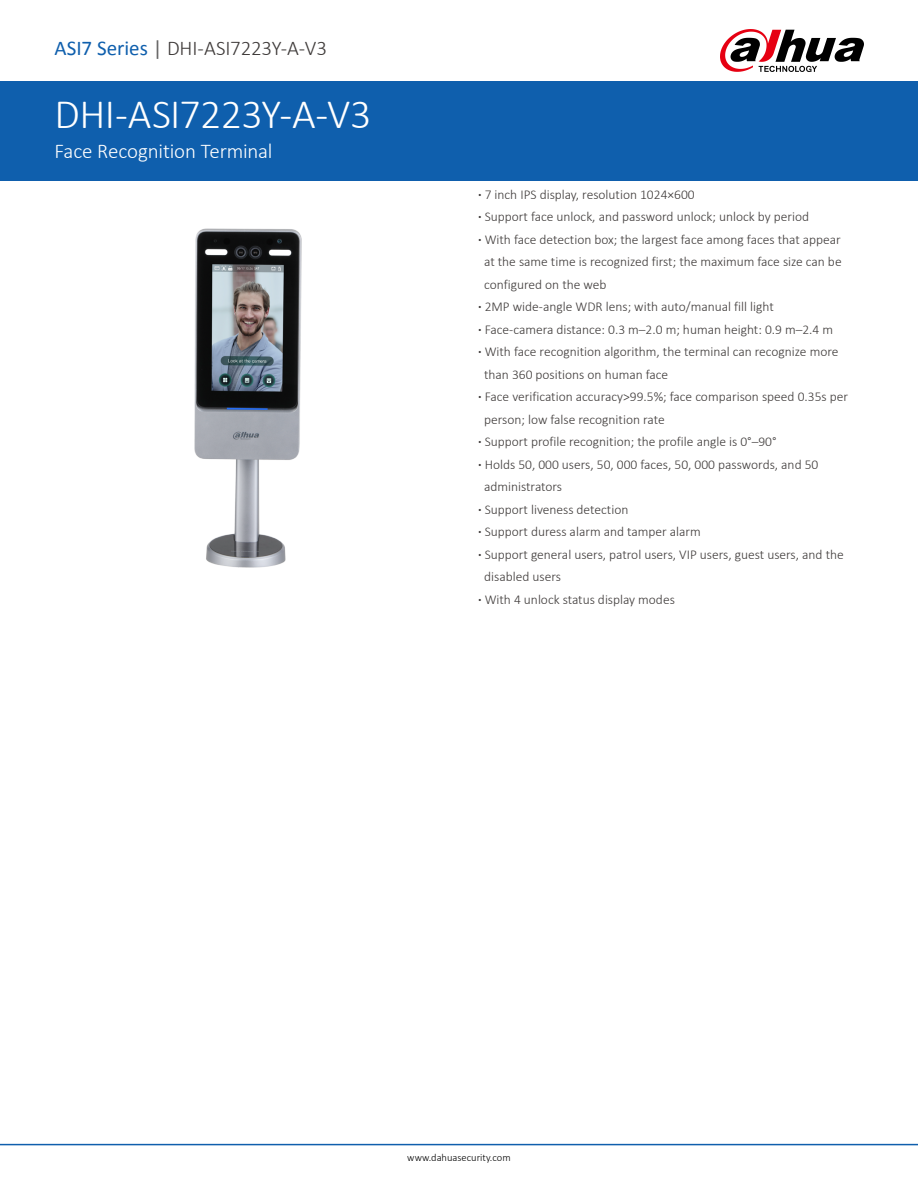
<style>
.page{position:relative;width:918px;height:1188px;background:#fff}
.page>*{position:absolute;margin:0;border:0;box-sizing:border-box;transform-origin:0 0}
.t1{font:300 42px "Calibri";letter-spacing:-.015em;color:#fff}
.t2{font:300 21px "Calibri";letter-spacing:-.01em;color:#3e3a39}
.t3{font:300 21px "Calibri";letter-spacing:-.01em;color:#fff}
.t4{font:300 13.5px "Calibri";color:#3e3a39}
.t5{font:300 10.5px "Calibri";color:#000}
.s1{font-weight:400;color:#0f5fad}
.s2{font-weight:400;color:#656464}
.s3{font-weight:700}
</style>
<div class="page">
<div style="left:0;top:81px;width:918px;height:100px;background:#0f5fad"></div>
<hr style="left:0;top:1144px;width:918px;height:1px;background:#0f5fad">
<svg style="left:720px;top:29px;width:144px;height:43px"></svg>
<img style="left:194px;top:228px;width:108px;height:340px">
<h2 class="t2" style="left:55px;top:35px;width:274px"><span class="s1">ASI7 Series</span> <span class="s2">|</span> DHI-ASI7223Y-A-V3</h2>
<h1 class="t1" style="left:55px;top:88px;width:318px">DHI-ASI7223Y-A-V3</h1>
<h2 class="t3" style="left:55px;top:138px;width:219px">Face Recognition Terminal</h2>
<p class="t4" style="left:478px;top:186px;width:218px"><span class="s3">·</span> 7 inch IPS display, resolution 1024×600</p>
<p class="t4" style="left:478px;top:209px;width:333px"><span class="s3">·</span> Support face unlock, and password unlock; unlock by period</p>
<p class="t4" style="left:478px;top:231px;width:364px"><span class="s3">·</span> With face detection box; the largest face among faces that appear</p>
<p class="t4" style="left:484px;top:254px;width:359px">at the same time is recognized first; the maximum face size can be</p>
<p class="t4" style="left:484px;top:276px;width:124px">configured on the web</p>
<p class="t4" style="left:478px;top:299px;width:297px"><span class="s3">·</span> 2MP wide-angle WDR lens; with auto/manual fill light</p>
<p class="t4" style="left:478px;top:321px;width:357px"><span class="s3">·</span> Face-camera distance: 0.3 m–2.0 m; human height: 0.9 m–2.4 m</p>
<p class="t4" style="left:478px;top:344px;width:362px"><span class="s3">·</span> With face recognition algorithm, the terminal can recognize more</p>
<p class="t4" style="left:484px;top:366px;width:186px">than 360 positions on human face</p>
<p class="t4" style="left:478px;top:389px;width:372px"><span class="s3">·</span> Face verification accuracy&gt;99.5%; face comparison speed 0.35s per</p>
<p class="t4" style="left:484px;top:411px;width:182px">person; low false recognition rate</p>
<p class="t4" style="left:478px;top:434px;width:300px"><span class="s3">·</span> Support profile recognition; the profile angle is 0°–90°</p>
<p class="t4" style="left:478px;top:456px;width:342px"><span class="s3">·</span> Holds 50, 000 users, 50, 000 faces, 50, 000 passwords, and 50</p>
<p class="t4" style="left:484px;top:479px;width:80px">administrators</p>
<p class="t4" style="left:478px;top:501px;width:152px"><span class="s3">·</span> Support liveness detection</p>
<p class="t4" style="left:478px;top:524px;width:224px"><span class="s3">·</span> Support duress alarm and tamper alarm</p>
<p class="t4" style="left:478px;top:546px;width:367px"><span class="s3">·</span> Support general users, patrol users, VIP users, guest users, and the</p>
<p class="t4" style="left:484px;top:569px;width:78px">disabled users</p>
<p class="t4" style="left:478px;top:591px;width:198px"><span class="s3">·</span> With 4 unlock status display modes</p>
<p class="t5" style="left:407px;top:1151px;width:105px">www.dahuasecurity.com</p>
</div>
